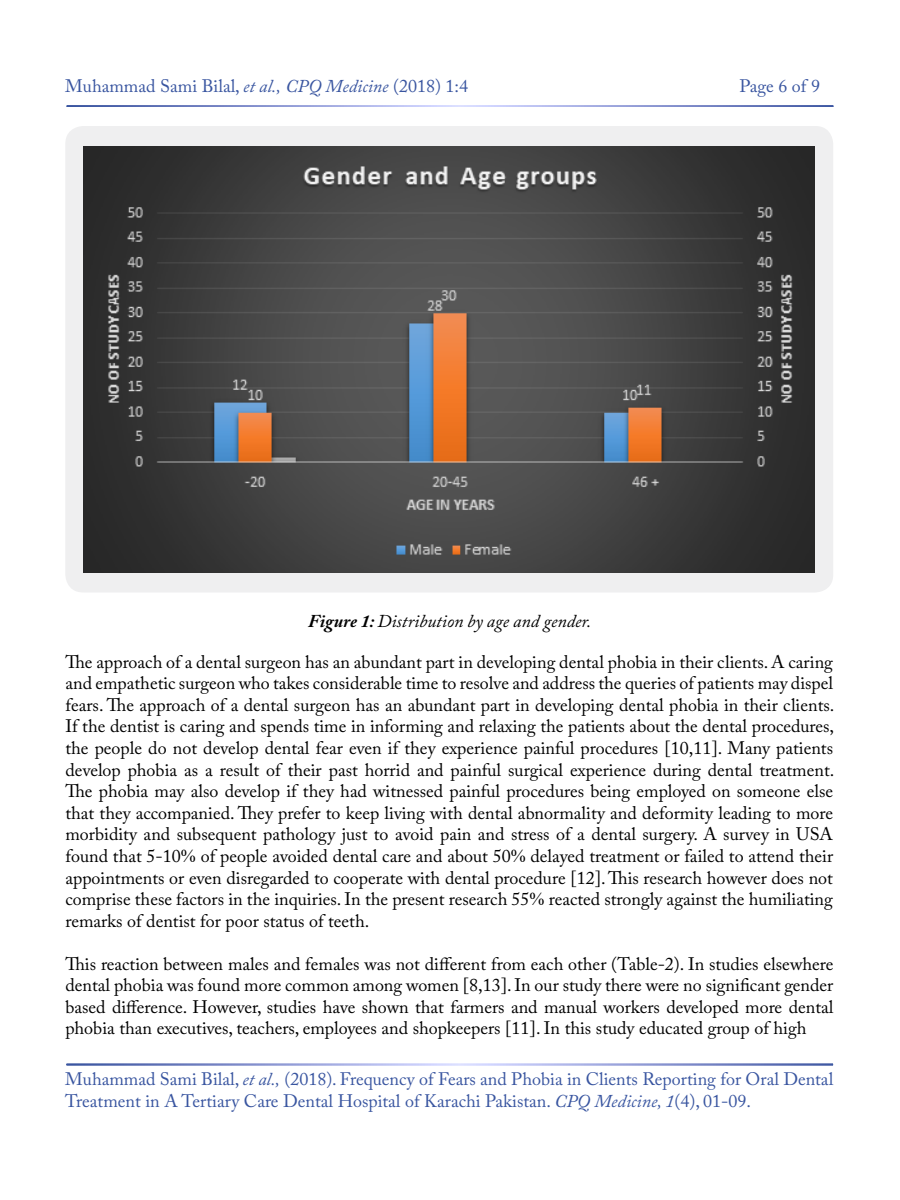
<style>
.page{position:relative;width:900px;height:1200px;background:#fff}
.page>*{position:absolute;margin:0;border:0;box-sizing:border-box;transform-origin:0 0}
.t1{font:18px/21.6px "Adobe Caslon Pro";color:#000;text-align:justify}
.t2{font:18px/21.6px "Adobe Caslon Pro";color:#3955a0}
.t3{font:italic 18px "Adobe Caslon Pro";color:#000}
.s1{font-style:italic}
.s2{font-weight:700}
.s3{font-family:"Times New Roman"}
</style>
<div class="page">
<div style="left:65px;top:126px;width:768px;height:466px;background:#efeff0;border-radius:18px"></div>
<img style="left:83px;top:146px;width:732px;height:426px">
<p class="t2" style="left:65px;top:75px;width:404px">Muhammad Sami Bilal, <span class="s1">et al., CPQ Medicine</span> (2018) 1:4</p>
<p class="t2" style="left:740px;top:75px;width:82px">Page 6 of 9</p>
<p class="t3" style="left:308px;top:610px;width:285px"><span class="s2">Figure 1:</span> Distribution by age and gender.</p>
<p class="t1" style="left:65px;top:651px;width:770px">The approach of a dental surgeon has an abundant part in developing dental phobia in their clients. A caring and empathetic surgeon who takes considerable time to resolve and address the queries of patients may dispel fears. The approach of a dental surgeon has an abundant part in developing dental phobia in their clients.<br>If the dentist is caring and spends time in informing and relaxing the patients about the dental procedures, the people do not develop dental fear even if they experience painful procedures [10,11]. Many patients develop phobia as a result of their past horrid and painful surgical experience during dental treatment.<br>The phobia may also develop if they had witnessed painful procedures being employed on someone else that they accompanied. They prefer to keep living with dental abnormality and deformity leading to more morbidity and subsequent pathology just to avoid pain and stress of a dental surgery. A survey in USA found that 5-10<span class="s3">%</span> of people avoided dental care and about 50<span class="s3">%</span> delayed treatment or failed to attend their appointments or even disregarded to cooperate with dental procedure [12]. This research however does not comprise these factors in the inquiries. In the present research 55<span class="s3">%</span> reacted strongly against the humiliating remarks of dentist for poor status of teeth.</p>
<p class="t1" style="left:65px;top:953px;width:770px">This reaction between males and females was not different from each other (Table-2). In studies elsewhere dental phobia was found more common among women [8,13]. In our study there were no significant gender based difference. However, studies have shown that farmers and manual workers developed more dental phobia than executives, teachers, employees and shopkeepers [11]. In this study educated group of high</p>
<p class="t2" style="left:65px;top:1068px;width:769px">Muhammad Sami Bilal, <span class="s1">et al.,</span> (2018). Frequency of Fears and Phobia in Clients Reporting for Oral Dental<br>Treatment in A Tertiary Care Dental Hospital of Karachi Pakistan. <span class="s1">CPQ Medicine, 1</span>(4), 01-09.</p>
</div>
